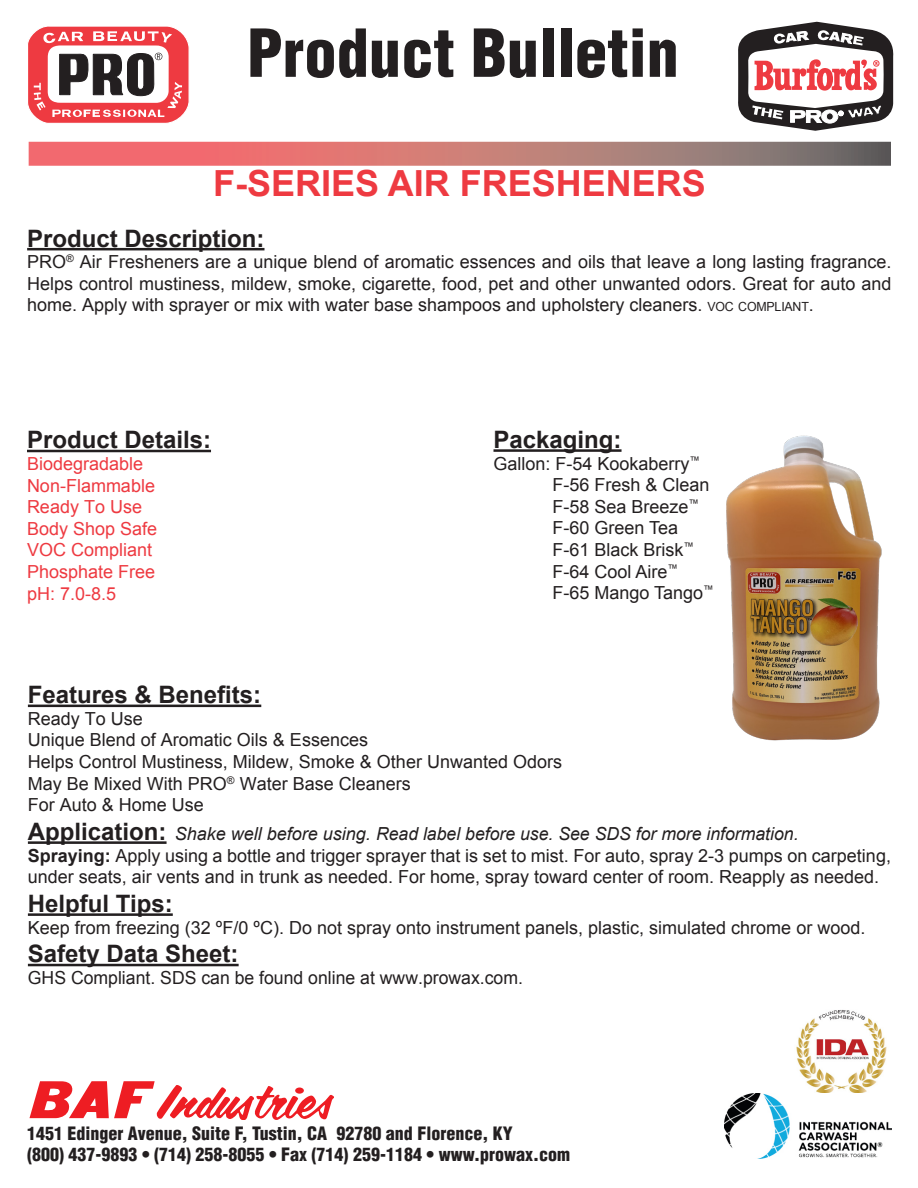
<style>
.page{position:relative;width:918px;height:1188px;background:#fff}
.page>*{position:absolute;margin:0;border:0;box-sizing:border-box;transform-origin:0 0}
.t1{font:900 condensed 64.5px "Helvetica";color:#231f20}
.t2{font:700 36px "Arial";color:#ee3a41}
.Body_Text{font:700 24px "Arial";color:#231f20}
.Body_text{font:18px/21.6px "Arial";color:#231f20}
.t3{font:900 condensed 18px "Helvetica";color:#231f20}
.Body_Text-2{font:18px "Arial";color:#231f20}
.t4{font:18px "Arial";color:#ee3a41}
.t5{font:italic 18px "Arial";color:#231f20}
.s1{font-size:12.6px}
.s2{font-weight:700;font-style:normal;font-size:24px}
.s3{font-weight:700}
</style>
<div class="page">
<img style="left:796px;top:1010px;width:91px;height:83px">
<svg style="left:29px;top:142px;width:862px;height:24px;background:#c37674"></svg>
<svg style="left:29px;top:1081px;width:305px;height:39px"></svg>
<div style="left:295px;top:1088px;width:9px;height:6px;background:#ee1d23;border-radius:50%"></div>
<img style="left:725px;top:1093px;width:167px;height:65px">
<svg style="left:28px;top:26px;width:161px;height:97px"></svg>
<svg style="left:738px;top:22px;width:155px;height:109px"></svg>
<hr style="left:28px;top:705px;width:233px;height:2px;background:#231f20">
<hr style="left:28px;top:841px;width:139px;height:3px;background:#231f20">
<hr style="left:28px;top:913px;width:145px;height:3px;background:#231f20">
<hr style="left:28px;top:964px;width:211px;height:2px;background:#231f20">
<hr style="left:27px;top:248px;width:238px;height:2px;background:#231f20">
<hr style="left:494px;top:449px;width:128px;height:3px;background:#231f20">
<hr style="left:27px;top:450px;width:184px;height:2px;background:#231f20">
<img style="left:726px;top:435px;width:156px;height:306px">
<p class="t1" style="left:247px;top:13px;width:433px">Product Bulletin</p>
<p class="t2" style="left:213px;top:160px;width:494px">F-SERIES AIR FRESHENERS</p>
<p class="Body_Text" style="left:27px;top:222px;width:239px">Product Description:</p>
<p class="Body_text" style="left:27px;top:251px;width:866px;text-align:justify">PRO<sup>®</sup> Air Fresheners are a unique blend of aromatic essences and oils that leave a long lasting fragrance.<br>Helps control mustiness, mildew, smoke, cigarette, food, pet and other unwanted odors. Great for auto and home. Apply with sprayer or mix with water base shampoos and upholstery cleaners. <span class="s1">VOC COMPLIANT</span>.</p>
<p class="Body_Text" style="left:27px;top:424px;width:186px">Product Details:</p>
<p class="t4" style="left:27px;top:452px;width:118px">Biodegradable</p>
<p class="t4" style="left:27px;top:474px;width:130px">Non-Flammable</p>
<p class="t4" style="left:27px;top:495px;width:117px">Ready To Use</p>
<p class="t4" style="left:27px;top:517px;width:132px">Body Shop Safe</p>
<p class="t4" style="left:27px;top:538px;width:127px">VOC Compliant</p>
<p class="t4" style="left:27px;top:560px;width:130px">Phosphate Free</p>
<p class="t4" style="left:27px;top:582px;width:91px">pH: 7.0-8.5</p>
<p class="Body_Text" style="left:494px;top:424px;width:130px">Packaging:</p>
<p class="Body_text" style="left:494px;top:453px;width:208px">Gallon: F-54 Kookaberry<sup>™</sup></p>
<p class="Body_text" style="left:553px;top:474px;width:159px">F-56 Fresh &amp; Clean</p>
<p class="Body_text" style="left:553px;top:496px;width:148px">F-58 Sea Breeze<sup>™</sup></p>
<p class="Body_text" style="left:553px;top:517px;width:127px">F-60 Green Tea</p>
<p class="Body_text" style="left:553px;top:539px;width:143px">F-61 Black Brisk<sup>™</sup></p>
<p class="Body_text" style="left:553px;top:561px;width:127px">F-64 Cool Aire<sup>™</sup></p>
<p class="Body_text" style="left:553px;top:582px;width:163px">F-65 Mango Tango<sup>™</sup></p>
<p class="Body_Text" style="left:28px;top:679px;width:235px">Features &amp; Benefits:</p>
<p class="Body_text" style="left:28px;top:708px;width:117px">Ready To Use</p>
<p class="Body_text" style="left:28px;top:730px;width:342px">Unique Blend of Aromatic Oils &amp; Essences</p>
<p class="Body_text" style="left:28px;top:751px;width:536px">Helps Control Mustiness, Mildew, Smoke &amp; Other Unwanted Odors</p>
<p class="Body_text" style="left:28px;top:773px;width:384px">May Be Mixed With PRO<sup>®</sup> Water Base Cleaners</p>
<p class="Body_text" style="left:28px;top:794px;width:178px">For Auto &amp; Home Use</p>
<p class="t5" style="left:28px;top:822px;width:772px"><span class="s2">Application:</span> Shake well before using. Read label before use. See SDS for more information.</p>
<p class="Body_text" style="left:28px;top:845px;width:865px"><span class="s3">Spraying:</span> Apply using a bottle and trigger sprayer that is set to mist. For auto, spray 2-3 pumps on carpeting, under seats, air vents and in trunk as needed. For home, spray toward center of room. Reapply as needed.</p>
<p class="Body_Text" style="left:28px;top:888px;width:146px">Helpful Tips:</p>
<p class="Body_Text-2" style="left:28px;top:916px;width:839px">Keep from freezing (32 ºF/0 ºC). Do not spray onto instrument panels, plastic, simulated chrome or wood.</p>
<p class="Body_Text" style="left:28px;top:938px;width:212px">Safety Data Sheet:</p>
<p class="Body_text" style="left:28px;top:967px;width:497px">GHS Compliant. SDS can be found online at www.prowax.com.</p>
<p class="t3" style="left:27px;top:1122px;width:487px">1451 Edinger Avenue, Suite F, Tustin, CA 92780 and Florence, KY</p>
<p class="t3" style="left:27px;top:1144px;width:545px">(800) 437-9893 • (714) 258-8055 • Fax (714) 259-1184 • www.prowax.com</p>
</div>
